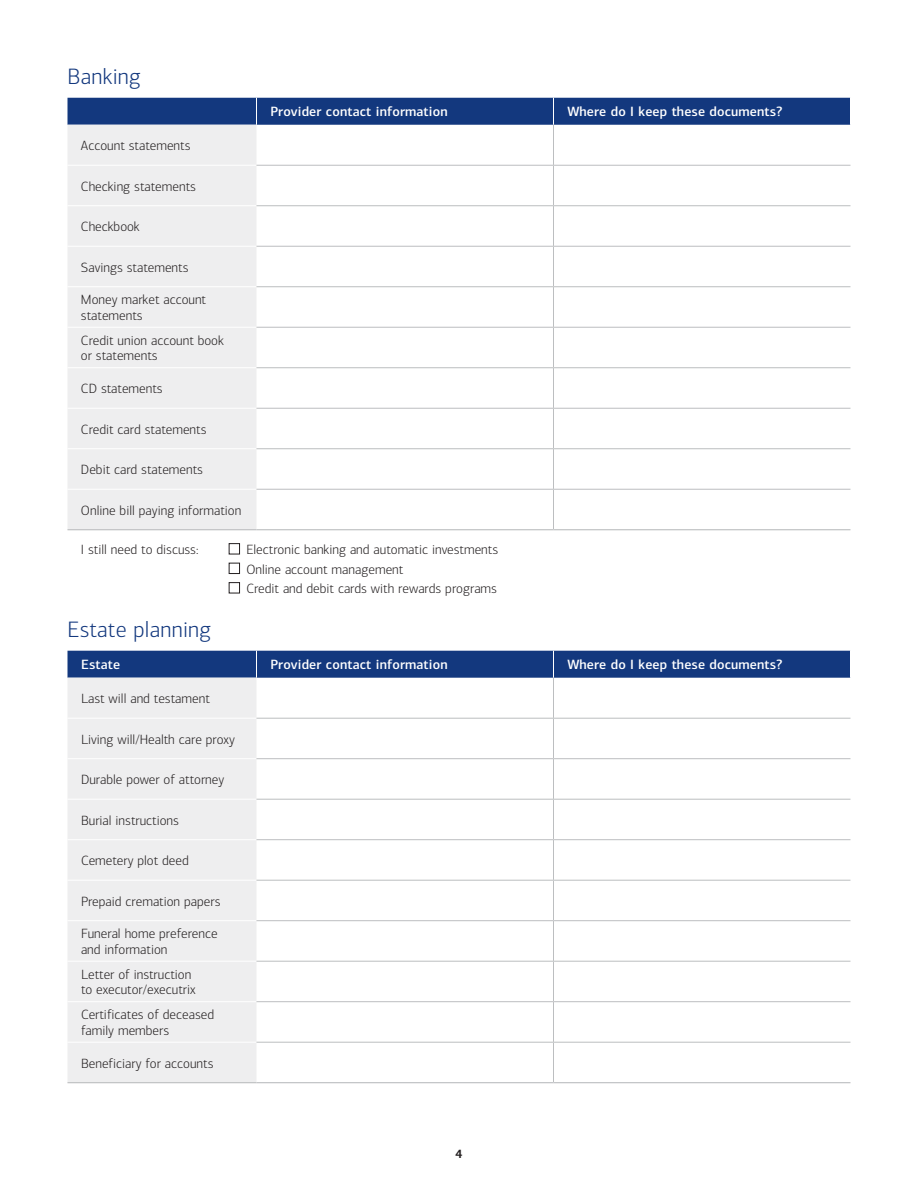
<style>
.page{position:relative;width:918px;height:1188px;background:#fff}
.page>*{position:absolute;margin:0;border:0;box-sizing:border-box;transform-origin:0 0}
.t1{font:300 22.5px "Connections";letter-spacing:.01em;color:#13387e}
.t2{font:300 13.5px/15.8px "Connections";color:#231f20}
.t3{font:500 13.5px "Connections";letter-spacing:.01em;color:#fff}
.t4{font:700 12px "Connections";color:#231f20}
</style>
<div class="page">
<div style="left:68px;top:125px;width:188px;height:404px;background:#eeeeef"></div>
<hr style="left:68px;top:165px;width:188px;height:1px;background:#fff">
<hr style="left:68px;top:205px;width:188px;height:1px;background:#fff">
<hr style="left:68px;top:246px;width:188px;height:1px;background:#fff">
<hr style="left:68px;top:286px;width:188px;height:1px;background:#fff">
<hr style="left:68px;top:327px;width:188px;height:1px;background:#fff">
<hr style="left:68px;top:367px;width:188px;height:1px;background:#fff">
<hr style="left:68px;top:408px;width:188px;height:1px;background:#fff">
<hr style="left:68px;top:448px;width:188px;height:1px;background:#fff">
<hr style="left:68px;top:489px;width:188px;height:1px;background:#fff">
<div style="left:68px;top:98px;width:783px;height:27px;background:#13387e"></div>
<hr style="left:553px;top:125px;width:1px;height:40px;background:#bcbec0">
<hr style="left:554px;top:165px;width:296px;height:1px;background:#bcbec0">
<hr style="left:553px;top:166px;width:1px;height:39px;background:#bcbec0">
<hr style="left:256px;top:205px;width:298px;height:1px;background:#bcbec0">
<hr style="left:554px;top:205px;width:296px;height:1px;background:#bcbec0">
<hr style="left:553px;top:206px;width:1px;height:40px;background:#bcbec0">
<hr style="left:256px;top:246px;width:298px;height:1px;background:#bcbec0">
<hr style="left:554px;top:246px;width:296px;height:1px;background:#bcbec0">
<hr style="left:553px;top:247px;width:1px;height:39px;background:#bcbec0">
<hr style="left:256px;top:286px;width:298px;height:1px;background:#bcbec0">
<hr style="left:554px;top:286px;width:296px;height:1px;background:#bcbec0">
<hr style="left:553px;top:287px;width:1px;height:40px;background:#bcbec0">
<hr style="left:256px;top:327px;width:298px;height:1px;background:#bcbec0">
<hr style="left:554px;top:327px;width:296px;height:1px;background:#bcbec0">
<hr style="left:553px;top:328px;width:1px;height:39px;background:#bcbec0">
<hr style="left:256px;top:367px;width:298px;height:1px;background:#bcbec0">
<hr style="left:554px;top:367px;width:296px;height:1px;background:#bcbec0">
<hr style="left:553px;top:368px;width:1px;height:40px;background:#bcbec0">
<hr style="left:256px;top:408px;width:298px;height:1px;background:#bcbec0">
<hr style="left:554px;top:408px;width:296px;height:1px;background:#bcbec0">
<hr style="left:553px;top:409px;width:1px;height:39px;background:#bcbec0">
<hr style="left:256px;top:448px;width:298px;height:1px;background:#bcbec0">
<hr style="left:554px;top:448px;width:296px;height:1px;background:#bcbec0">
<hr style="left:553px;top:449px;width:1px;height:40px;background:#bcbec0">
<hr style="left:256px;top:489px;width:298px;height:1px;background:#bcbec0">
<hr style="left:554px;top:489px;width:296px;height:1px;background:#bcbec0">
<hr style="left:553px;top:490px;width:1px;height:39px;background:#bcbec0">
<hr style="left:68px;top:529px;width:188px;height:1px;background:#bcbec0">
<hr style="left:256px;top:529px;width:298px;height:1px;background:#bcbec0">
<hr style="left:554px;top:529px;width:296px;height:1px;background:#bcbec0">
<hr style="left:256px;top:165px;width:298px;height:1px;background:#bcbec0">
<div style="left:229px;top:543px;width:11px;height:11px;border:1px solid #231f20"></div>
<div style="left:229px;top:563px;width:11px;height:11px;border:1px solid #231f20"></div>
<div style="left:229px;top:582px;width:11px;height:11px;border:1px solid #231f20"></div>
<div style="left:68px;top:678px;width:188px;height:404px;background:#eeeeef"></div>
<hr style="left:68px;top:718px;width:188px;height:1px;background:#fff">
<hr style="left:68px;top:758px;width:188px;height:1px;background:#fff">
<hr style="left:68px;top:799px;width:188px;height:1px;background:#fff">
<hr style="left:68px;top:839px;width:188px;height:1px;background:#fff">
<hr style="left:68px;top:880px;width:188px;height:1px;background:#fff">
<hr style="left:68px;top:920px;width:188px;height:1px;background:#fff">
<hr style="left:68px;top:961px;width:188px;height:1px;background:#fff">
<hr style="left:68px;top:1001px;width:188px;height:1px;background:#fff">
<hr style="left:68px;top:1042px;width:188px;height:1px;background:#fff">
<div style="left:68px;top:651px;width:783px;height:27px;background:#13387e"></div>
<hr style="left:553px;top:678px;width:1px;height:40px;background:#bcbec0">
<hr style="left:256px;top:718px;width:298px;height:1px;background:#bcbec0">
<hr style="left:554px;top:718px;width:296px;height:1px;background:#bcbec0">
<hr style="left:553px;top:719px;width:1px;height:39px;background:#bcbec0">
<hr style="left:256px;top:758px;width:298px;height:1px;background:#bcbec0">
<hr style="left:554px;top:758px;width:296px;height:1px;background:#bcbec0">
<hr style="left:553px;top:759px;width:1px;height:40px;background:#bcbec0">
<hr style="left:256px;top:799px;width:298px;height:1px;background:#bcbec0">
<hr style="left:554px;top:799px;width:296px;height:1px;background:#bcbec0">
<hr style="left:553px;top:800px;width:1px;height:39px;background:#bcbec0">
<hr style="left:256px;top:839px;width:298px;height:1px;background:#bcbec0">
<hr style="left:554px;top:839px;width:296px;height:1px;background:#bcbec0">
<hr style="left:553px;top:840px;width:1px;height:40px;background:#bcbec0">
<hr style="left:256px;top:880px;width:298px;height:1px;background:#bcbec0">
<hr style="left:554px;top:880px;width:296px;height:1px;background:#bcbec0">
<hr style="left:553px;top:881px;width:1px;height:39px;background:#bcbec0">
<hr style="left:256px;top:920px;width:298px;height:1px;background:#bcbec0">
<hr style="left:554px;top:920px;width:296px;height:1px;background:#bcbec0">
<hr style="left:553px;top:921px;width:1px;height:40px;background:#bcbec0">
<hr style="left:256px;top:961px;width:298px;height:1px;background:#bcbec0">
<hr style="left:554px;top:961px;width:296px;height:1px;background:#bcbec0">
<hr style="left:553px;top:962px;width:1px;height:39px;background:#bcbec0">
<hr style="left:256px;top:1001px;width:298px;height:1px;background:#bcbec0">
<hr style="left:554px;top:1001px;width:296px;height:1px;background:#bcbec0">
<hr style="left:553px;top:1002px;width:1px;height:40px;background:#bcbec0">
<hr style="left:256px;top:1042px;width:298px;height:1px;background:#bcbec0">
<hr style="left:554px;top:1042px;width:296px;height:1px;background:#bcbec0">
<hr style="left:553px;top:1043px;width:1px;height:39px;background:#bcbec0">
<hr style="left:68px;top:1082px;width:188px;height:1px;background:#bcbec0">
<hr style="left:256px;top:1082px;width:298px;height:1px;background:#bcbec0">
<hr style="left:554px;top:1082px;width:296px;height:1px;background:#bcbec0">
<h1 class="t1" style="left:68px;top:64px;width:75px">Banking</h1>
<p class="t3" style="left:270px;top:104px;width:179px">Provider contact information</p>
<p class="t3" style="left:567px;top:104px;width:217px">Where do I keep these documents?</p>
<p class="t2" style="left:81px;top:138px;width:111px">Account statements</p>
<p class="t2" style="left:81px;top:178px;width:116px">Checking statements</p>
<p class="t2" style="left:81px;top:219px;width:60px">Checkbook</p>
<p class="t2" style="left:81px;top:259px;width:109px">Savings statements</p>
<p class="t2" style="left:81px;top:292px;width:127px">Money market account statements</p>
<p class="t2" style="left:81px;top:332px;width:144px">Credit union account book or statements</p>
<p class="t2" style="left:81px;top:381px;width:83px">CD statements</p>
<p class="t2" style="left:81px;top:421px;width:127px">Credit card statements</p>
<p class="t2" style="left:81px;top:462px;width:124px">Debit card statements</p>
<p class="t2" style="left:81px;top:502px;width:162px">Online bill paying information</p>
<p class="t2" style="left:81px;top:542px;width:119px">I still need to discuss:</p>
<p class="t2" style="left:246px;top:540px;width:253px;line-height:19.5px">Electronic banking and automatic investments<br>Online account management<br>Credit and debit cards with rewards programs</p>
<h1 class="t1" style="left:68px;top:617px;width:145px">Estate planning</h1>
<p class="t3" style="left:81px;top:656px;width:41px">Estate</p>
<p class="t3" style="left:270px;top:656px;width:179px">Provider contact information</p>
<p class="t3" style="left:567px;top:656px;width:217px">Where do I keep these documents?</p>
<p class="t2" style="left:81px;top:691px;width:130px">Last will and testament</p>
<p class="t2" style="left:81px;top:731px;width:155px">Living will/Health care proxy</p>
<p class="t2" style="left:81px;top:772px;width:145px">Durable power of attorney</p>
<p class="t2" style="left:81px;top:812px;width:100px">Burial instructions</p>
<p class="t2" style="left:81px;top:853px;width:109px">Cemetery plot deed</p>
<p class="t2" style="left:81px;top:893px;width:141px">Prepaid cremation papers</p>
<p class="t2" style="left:81px;top:926px;width:138px">Funeral home preference and information</p>
<p class="t2" style="left:81px;top:966px;width:116px">Letter of instruction to executor/executrix</p>
<p class="t2" style="left:81px;top:1007px;width:135px">Certificates of deceased family members</p>
<p class="t2" style="left:81px;top:1055px;width:134px">Beneficiary for accounts</p>
<p class="t4" style="left:455px;top:1146px;width:9px">4</p>
</div>
